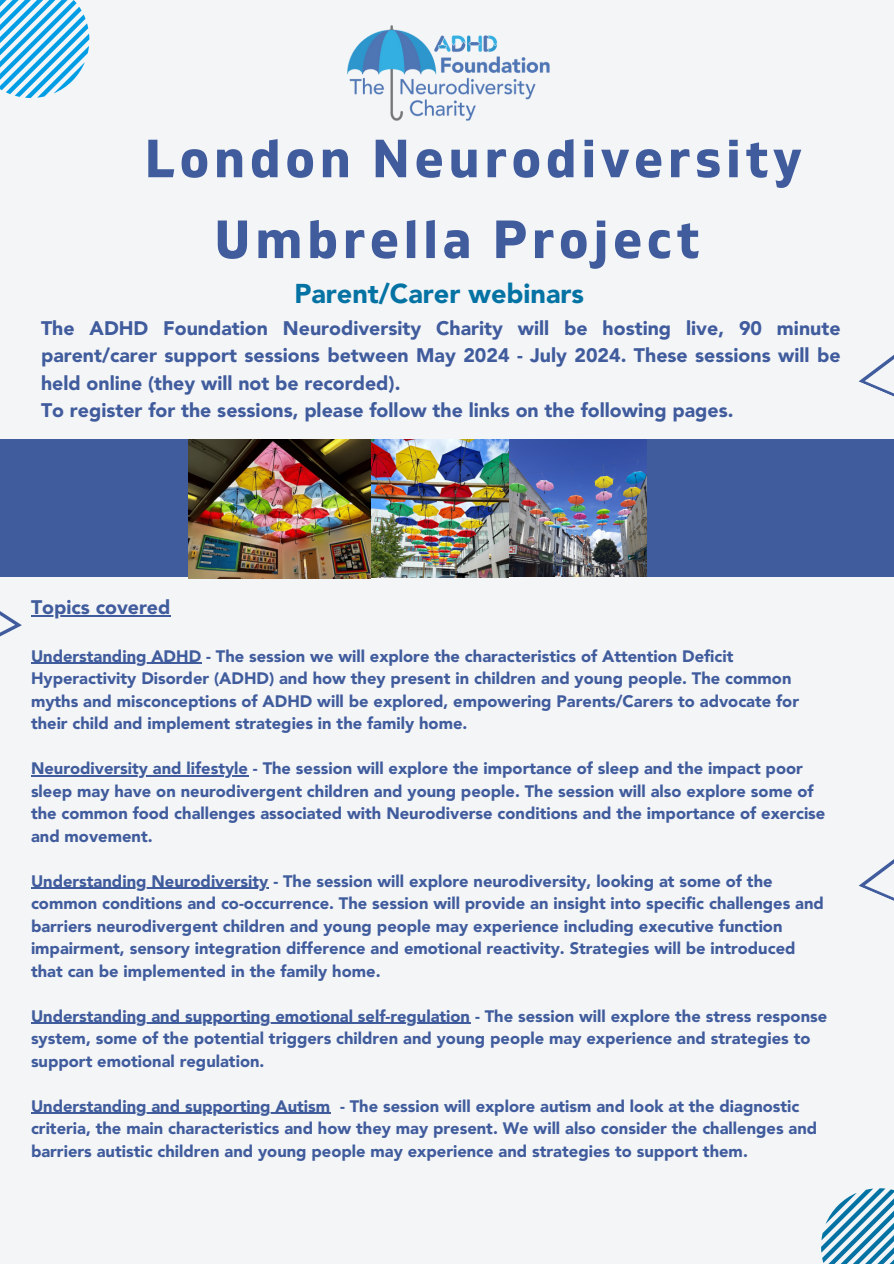
<style>
.page{position:relative;width:894px;height:1264px;background:#fff}
.page>*{position:absolute;margin:0;border:0;box-sizing:border-box;transform-origin:0 0}
.t1{font:700 53.55px/80.7px "Gilam";letter-spacing:.09em;color:#405c9d}
.t2{font:900 27px "Avenir LT Std";color:#0473a4}
.t3{font:900 19.5px/27px "Avenir LT Std";color:#405c9d}
.t4{font:900 16.5px/22.5px "Avenir LT Std";color:#405c9d}
</style>
<div class="page">
<div style="left:0;top:0;width:893px;height:1263px;background:#f4f5f7"></div>
<img style="left:347px;top:25px;width:203px;height:96px">
<svg style="left:0;top:0;width:89px;height:98px"></svg>
<svg style="left:821px;top:1188px;width:72px;height:75px"></svg>
<div style="left:0;top:439px;width:893px;height:138px;background:#405c9d"></div>
<svg style="left:858px;top:355px;width:35px;height:41px"></svg>
<img style="left:189px;top:440px;width:319px;height:138px">
<img style="left:509px;top:440px;width:137px;height:136px">
<svg style="left:0;top:611px;width:22px;height:26px"></svg>
<svg style="left:858px;top:860px;width:35px;height:41px"></svg>
<hr style="left:31px;top:615px;width:139px;height:1px;background:#405c9d">
<hr style="left:31px;top:662px;width:170px;height:1px;background:#405c9d">
<hr style="left:31px;top:775px;width:217px;height:1px;background:#405c9d">
<hr style="left:31px;top:887px;width:237px;height:1px;background:#405c9d">
<hr style="left:31px;top:1022px;width:439px;height:1px;background:#405c9d">
<hr style="left:31px;top:1112px;width:299px;height:1px;background:#405c9d">
<h3 class="t1" style="left:214px;top:120px;width:588px;text-indent:-70px">London Neurodiversity<br>Umbrella Project</h3>
<h2 class="t2" style="left:294px;top:282px;width:291px">Parent/Carer webinars</h2>
<p class="t3" style="left:41px;top:317px;width:800px">The ADHD Foundation Neurodiversity Charity will be hosting live, 90 minute parent/carer support sessions between May 2024 - July 2024. These sessions will be held online (they will not be recorded).<br>To register for the sessions, please follow the links on the following pages.</p>
<p class="t3" style="left:31px;top:595px;width:141px">Topics covered</p>
<p class="t4" style="left:31px;top:646px;width:769px">Understanding ADHD - The session we will explore the characteristics of Attention Deficit Hyperactivity Disorder (ADHD) and how they present in children and young people. The common myths and misconceptions of ADHD will be explored, empowering Parents/Carers to advocate for their child and implement strategies in the family home.</p>
<p class="t4" style="left:31px;top:758px;width:795px">Neurodiversity and lifestyle - The session will explore the importance of sleep and the impact poor sleep may have on neurodivergent children and young people. The session will also explore some of the common food challenges associated with Neurodiverse conditions and the importance of exercise and movement.</p>
<p class="t4" style="left:31px;top:871px;width:794px">Understanding Neurodiversity - The session will explore neurodiversity, looking at some of the common conditions and co-occurrence. The session will provide an insight into specific challenges and barriers neurodivergent children and young people may experience including executive function impairment, sensory integration difference and emotional reactivity. Strategies will be introduced that can be implemented in the family home.</p>
<h3 class="t4" style="left:31px;top:1006px;width:797px">Understanding and supporting emotional self-regulation - The session will explore the stress response system, some of the potential triggers children and young people may experience and strategies to support emotional regulation.</h3>
<p class="t4" style="left:31px;top:1096px;width:787px">Understanding and supporting Autism - The session will explore autism and look at the diagnostic criteria, the main characteristics and how they may present. We will also consider the challenges and barriers autistic children and young people may experience and strategies to support them.</p>
</div>
